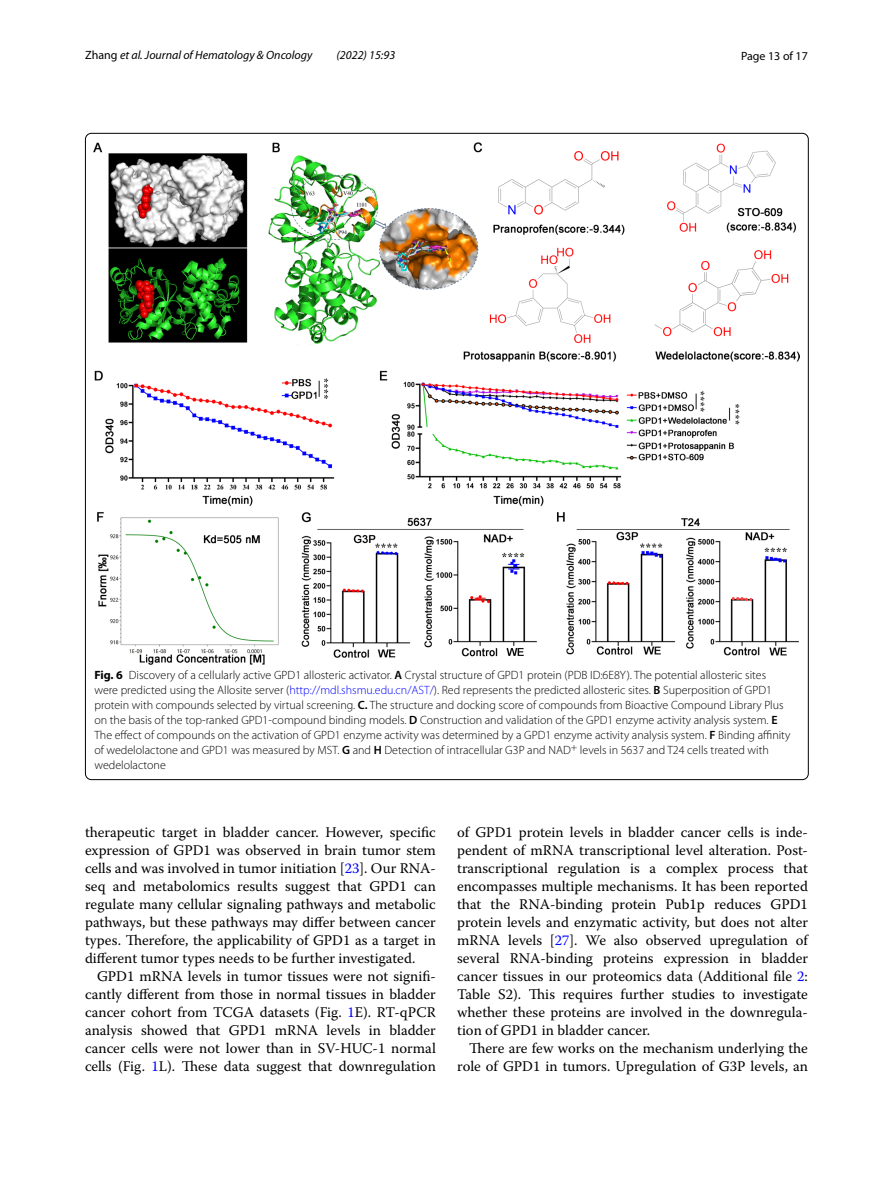
<style>
.page{position:relative;width:893px;height:1187px;background:#fff}
.page>*{position:absolute;margin:0;border:0;box-sizing:border-box;transform-origin:0 0}
.t1{font:14.7px/18px "Warnock Pro";color:#000;text-align:justify}
.t2{font:300 12px/15px "Myriad Pro";color:#000}
.t3{font:italic 12px "Myriad Pro";color:#000}
.t4{font:12px "Myriad Pro";color:#000}
.s1{font-style:normal}
.s2{font-weight:700}
.s3{font-weight:600}
.s4{color:#00f}
</style>
<div class="page">
<img style="left:94px;top:142px;width:706px;height:522px">
<p class="t3" style="left:85px;top:48px;width:229px"><span class="s1">Zhang</span> et al. Journal of Hematology &amp; Oncology</p>
<p class="t3" style="left:337px;top:48px;width:60px">(2022) 15:93</p>
<p class="t4" style="left:741px;top:48px;width:68px">Page 13 of 17</p>
<p class="t2" style="left:94px;top:668px;width:697px"><span class="s2">Fig. 6</span> Discovery of a cellularly active GPD1 allosteric activator. <span class="s3">A</span> Crystal structure of GPD1 protein (PDB ID:6E8Y). The potential allosteric sites were predicted using the Allosite server (<span class="s4">http://mdl.shsmu.edu.cn/AST/</span>). Red represents the predicted allosteric sites. <span class="s3">B</span> Superposition of GPD1 protein with compounds selected by virtual screening. <span class="s3">C.</span> The structure and docking score of compounds from Bioactive Compound Library Plus on the basis of the top-ranked GPD1-compound binding models. <span class="s3">D</span> Construction and validation of the GPD1 enzyme activity analysis system. <span class="s3">E </span>The effect of compounds on the activation of GPD1 enzyme activity was determined by a GPD1 enzyme activity analysis system. <span class="s3">F</span> Binding affinity of wedelolactone and GPD1 was measured by MST. <span class="s3">G</span> and <span class="s3">H</span> Detection of intracellular G3P and NAD<sup>+</sup> levels in 5637 and T24 cells treated with wedelolactone</p>
<p class="t1" style="left:85px;top:822px;width:352px">therapeutic target in bladder cancer. However, specific expression of GPD1 was observed in brain tumor stem cells and was involved in tumor initiation [<span class="s4">23</span>]. Our RNA&shy;seq and metabolomics results suggest that GPD1 can regulate many cellular signaling pathways and metabolic pathways, but these pathways may differ between cancer types. Therefore, the applicability of GPD1 as a target in different tumor types needs to be further investigated.</p>
<p class="t1" style="left:85px;top:966px;width:352px;text-indent:12px">GPD1 mRNA levels in tumor tissues were not signifi&shy;cantly different from those in normal tissues in bladder cancer cohort from TCGA datasets (Fig. <span class="s4">1</span>E). RT-qPCR analysis showed that GPD1 mRNA levels in bladder cancer cells were not lower than in SV-HUC-1 normal cells (Fig. <span class="s4">1</span>L). These data suggest that downregulation</p>
<p class="t1" style="left:457px;top:822px;width:352px">of GPD1 protein levels in bladder cancer cells is inde&shy;pendent of mRNA transcriptional level alteration. Post&shy;transcriptional regulation is a complex process that encompasses multiple mechanisms. It has been reported that the RNA-binding protein Pub1p reduces GPD1 protein levels and enzymatic activity, but does not alter mRNA levels [<span class="s4">27</span>]. We also observed upregulation of several RNA-binding proteins expression in bladder cancer tissues in our proteomics data (Additional file <span class="s4">2</span>:<br>Table S2). This requires further studies to investigate whether these proteins are involved in the downregula&shy;tion of GPD1 in bladder cancer.</p>
<p class="t1" style="left:457px;top:1038px;width:352px;text-align:right">There are few works on the mechanism underlying the role of GPD1 in tumors. Upregulation of G3P levels, an</p>
</div>
